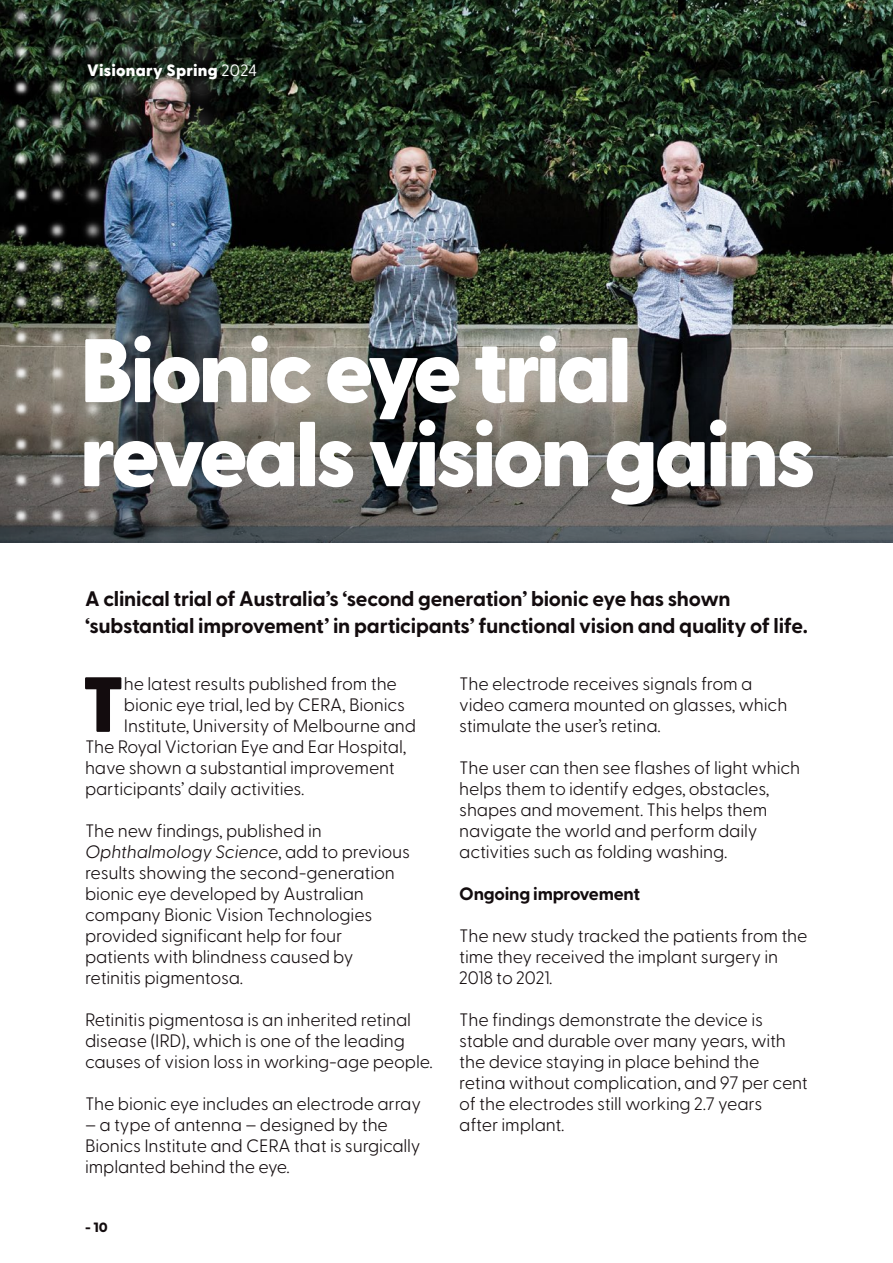
<style>
.page{position:relative;width:893px;height:1263px;background:#fff}
.page>*{position:absolute;margin:0;border:0;box-sizing:border-box;transform-origin:0 0}
.Headline{font:800 90px/84px "Greycliff CF";letter-spacing:-.04em;color:#fff}
.Body_first_par{font:800 78px "Greycliff CF";color:#130c0e}
.Precede{font:700 21px/27px "Greycliff CF";letter-spacing:-.01em;color:#130c0e}
.Body{font:300 18px/21px "Greycliff CF";letter-spacing:-.01em;color:#130c0e}
.Body_first_par-2{font:300 18px "Greycliff CF";letter-spacing:-.01em;color:#130c0e}
.Subhead{font:700 18px "Greycliff CF";letter-spacing:-.015em;color:#130c0e}
.t1{font:800 16.5px "Greycliff CF";letter-spacing:.015em;color:#fff}
.t2{font:800 13.5px "Greycliff CF";color:#130c0e}
.s1{font-weight:400}
.s2{font-style:italic}
</style>
<div class="page">
<hr style="left:892px;top:0;width:1px;height:1263px;background:#e99ba3">
<img style="left:892px;top:543px;width:1px;height:206px">
<img style="left:230px;top:0;width:663px;height:379px">
<svg style="left:230px;top:379px;width:663px;height:164px;background:#666460"></svg>
<img style="left:0;top:0;width:230px;height:543px">
<p class="t1" style="left:87px;top:60px;width:171px">Visionary Spring <span class="s1">2024</span></p>
<h1 class="Headline" style="left:80px;top:332px;width:737px">Bionic eye trial reveals vision gains</h1>
<h2 class="Precede" style="left:85px;top:585px;width:724px">A clinical trial of Australia’s ‘second generation’ bionic eye has shown ‘substantial improvement’ in participants’ functional vision and quality of life.</h2>
<p class="Body_first_par" style="left:82px;top:657px;width:44px">T</p>
<p class="Body_first_par-2" style="left:124px;top:673px;width:275px">he latest results published from the</p>
<p class="Body_first_par-2" style="left:124px;top:694px;width:283px">bionic eye trial, led by CERA, Bionics</p>
<p class="Body_first_par-2" style="left:124px;top:715px;width:294px">Institute, University of Melbourne and</p>
<p class="Body_first_par-2" style="left:85px;top:736px;width:323px">The Royal Victorian Eye and Ear Hospital,</p>
<p class="Body_first_par-2" style="left:85px;top:757px;width:311px">have shown a substantial improvement</p>
<p class="Body_first_par-2" style="left:85px;top:778px;width:221px">participants’ daily activities.</p>
<p class="Body" style="left:85px;top:820px;width:326px">The new findings, published in <span class="s2">Ophthalmology Science</span>, add to previous results showing the second‑generation bionic eye developed by Australian company Bionic Vision Technologies provided significant help for four patients with blindness caused by retinitis pigmentosa.</p>
<p class="Body" style="left:85px;top:1009px;width:349px">Retinitis pigmentosa is an inherited retinal disease (IRD), which is one of the leading causes of vision loss in working‑age people.</p>
<p class="Body" style="left:85px;top:1093px;width:338px">The bionic eye includes an electrode array</p>
<p class="Body" style="left:85px;top:1114px;width:337px">– a type of antenna – designed by the<br>Bionics Institute and CERA that is surgically implanted behind the eye.</p>
<p class="t2" style="left:85px;top:1219px;width:24px">- 10</p>
<p class="Body" style="left:459px;top:673px;width:330px">The electrode receives signals from a video camera mounted on glasses, which stimulate the user’s retina.</p>
<p class="Body" style="left:459px;top:757px;width:343px">The user can then see flashes of light which helps them to identify edges, obstacles, shapes and movement. This helps them navigate the world and perform daily activities such as folding washing.</p>
<h3 class="Subhead" style="left:459px;top:883px;width:182px">Ongoing improvement</h3>
<p class="Body" style="left:459px;top:925px;width:350px">The new study tracked the patients from the time they received the implant surgery in<br>2018 to 2021.</p>
<p class="Body" style="left:459px;top:1009px;width:350px">The findings demonstrate the device is stable and durable over many years, with the device staying in place behind the retina without complication, and 97 per cent of the electrodes still working 2.7 years<br>after implant.</p>
</div>
